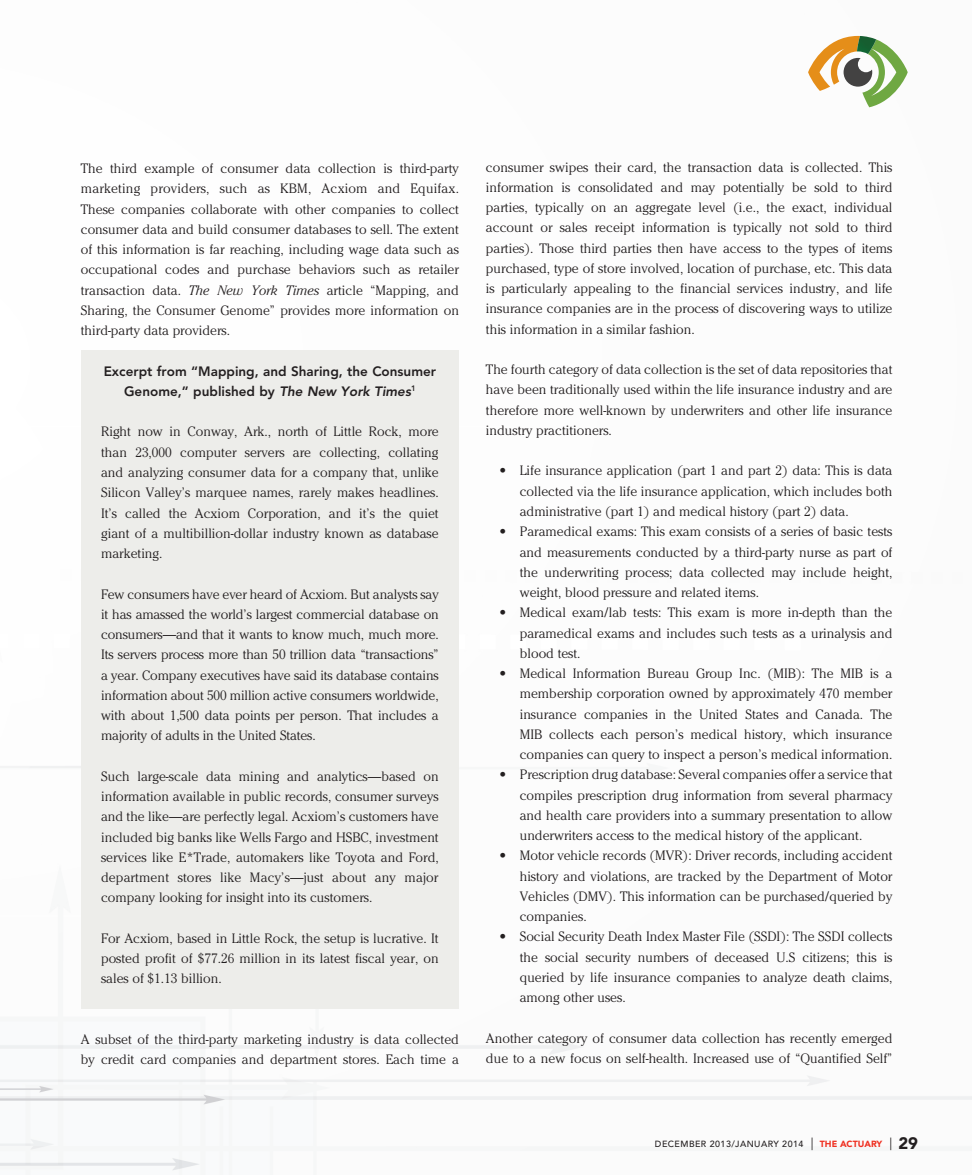
<style>
.page{position:relative;width:972px;height:1175px;background:#fff}
.page>*{position:absolute;margin:0;border:0;box-sizing:border-box;transform-origin:0 0}
.t1{font:300 13.5px/20.2px "Cheltenham Std";color:#231f20;text-align:justify}
.t2{font:800 13.5px/20.2px "Avenir LT Std";color:#231f20;text-align:center}
.t3{font:500 8.85px "Avenir LT Std";letter-spacing:.05em;color:#231f20}
.s1{font-style:italic}
.s2{font-family:"Avenir LT Std";font-weight:900}
.s3{font-family:"Avenir";font-weight:400;font-size:12.6px}
.s4{font-weight:900;color:#ef3122}
.s5{font-weight:900;font-size:16.65px}
</style>
<div class="page">
<div style="left:81px;top:350px;width:378px;height:658px;background:#ededea"></div>
<svg style="left:808px;top:36px;width:100px;height:71px"></svg>
<img style="left:857px;top:36px;width:19px;height:18px">
<p class="t1" style="left:81px;top:158px;width:380px">The third example of consumer data collection is third-party marketing providers, such as KBM, Acxiom and Equifax.<br>These companies collaborate with other companies to collect consumer data and build consumer databases to sell. The extent of this information is far reaching, including wage data such as occupational codes and purchase behaviors such as retailer transaction data. <span class="s1">The New York Times</span> article “Mapping, and Sharing, the Consumer Genome” provides more information on third-party data providers.</p>
<p class="t2" style="left:104px;top:361px;width:334px">Excerpt from “Mapping, and Sharing, the Consumer<br>Genome,” published by <span class="s1">The New York Times</span><sup>1</sup></p>
<p class="t1" style="left:101px;top:421px;width:339px">Right now in Conway, Ark., north of Little Rock, more than 23,000 computer servers are collecting, collating and analyzing consumer data for a company that, unlike Silicon Valley’s marquee names, rarely makes headlines.<br>It’s called the Acxiom Corporation, and it’s the quiet giant of a multibillion-dollar industry known as database marketing.</p>
<p class="t1" style="left:101px;top:583px;width:339px">Few consumers have ever heard of Acxiom. But analysts say it has amassed the world’s largest commercial database on consumers—and that it wants to know much, much more.<br>Its servers process more than 50 trillion data “transactions” a year. Company executives have said its database contains information about 500 million active consumers worldwide, with about 1,500 data points per person. That includes a majority of adults in the United States.</p>
<p class="t1" style="left:101px;top:766px;width:339px">Such large-scale data mining and analytics—based on information available in public records, consumer surveys and the like—are perfectly legal. Acxiom’s customers have included big banks like Wells Fargo and HSBC, investment services like E*Trade, automakers like Toyota and Ford, department stores like Macy’s—just about any major company looking for insight into its customers.</p>
<p class="t1" style="left:101px;top:928px;width:339px">For Acxiom, based in Little Rock, the setup is lucrative. It posted profit of $77.26 million in its latest fiscal year, on sales of $1.13 billion.</p>
<p class="t1" style="left:81px;top:1029px;width:380px">A subset of the third-party marketing industry is data collected by credit card companies and department stores. Each time a</p>
<p class="t1" style="left:486px;top:157px;width:408px">consumer swipes their card, the transaction data is collected. This information is consolidated and may potentially be sold to third parties, typically on an aggregate level (i.e., the exact, individual account or sales receipt information is typically not sold to third parties). Those third parties then have access to the types of items purchased, type of store involved, location of purchase, etc. This data is particularly appealing to the financial services industry, and life insurance companies are in the process of discovering ways to utilize this information in a similar fashion.</p>
<p class="t1" style="left:486px;top:359px;width:408px">The fourth category of data collection is the set of data repositories that have been traditionally used within the life insurance industry and are therefore more well-known by underwriters and other life insurance industry practitioners.</p>
<p class="t1" style="left:520px;top:460px;width:374px;text-indent:-20px"><span class="s2">•</span> Life insurance application (part 1 and part 2) data: This is data collected via the life insurance application, which includes both administrative (part 1) and medical history (part 2) data.</p>
<p class="t1" style="left:520px;top:521px;width:374px;text-indent:-20px"><span class="s2">•</span> Paramedical exams: This exam consists of a series of basic tests and measurements conducted by a third-party nurse as part of the underwriting process; data collected may include height, weight, blood pressure and related items.</p>
<p class="t1" style="left:520px;top:602px;width:374px;text-indent:-20px"><span class="s2">•</span> Medical exam/lab tests: This exam is more in-depth than the paramedical exams and includes such tests as a urinalysis and blood test.</p>
<p class="t1" style="left:520px;top:663px;width:374px;text-indent:-20px"><span class="s2">•</span> Medical Information Bureau Group Inc. (MIB): The MIB is a membership corporation owned by approximately 470 member insurance companies in the United States and Canada. The MIB collects each person’s medical history, which insurance companies can query to inspect a person’s medical information.</p>
<p class="t1" style="left:520px;top:764px;width:374px;text-indent:-20px"><span class="s2">•</span> Prescription drug database: Several companies offer a service that compiles prescription drug information from several pharmacy and health care providers into a summary presentation to allow underwriters access to the medical history of the applicant.</p>
<p class="t1" style="left:520px;top:845px;width:374px;text-indent:-20px"><span class="s2">•</span> Motor vehicle records (MVR): Driver records, including accident history and violations, are tracked by the Department of Motor Vehicles (DMV). This information can be purchased/queried by companies.</p>
<p class="t1" style="left:520px;top:926px;width:374px;text-indent:-20px"><span class="s2">•</span> Social Security Death Index Master File (SSDI): The SSDI collects the social security numbers of deceased U.S citizens; this is queried by life insurance companies to analyze death claims, among other uses.</p>
<p class="t1" style="left:486px;top:1027px;width:408px">Another category of consumer data collection has recently emerged due to a new focus on self-health. Increased use of “Quantified Self”</p>
<p class="t3" style="left:655px;top:1138px;width:265px">DECEMBER 2013/JANUARY 2014 <span class="s3">|</span> <span class="s4">THE ACTUARY</span> <span class="s3">|</span> <span class="s5">29</span></p>
</div>
